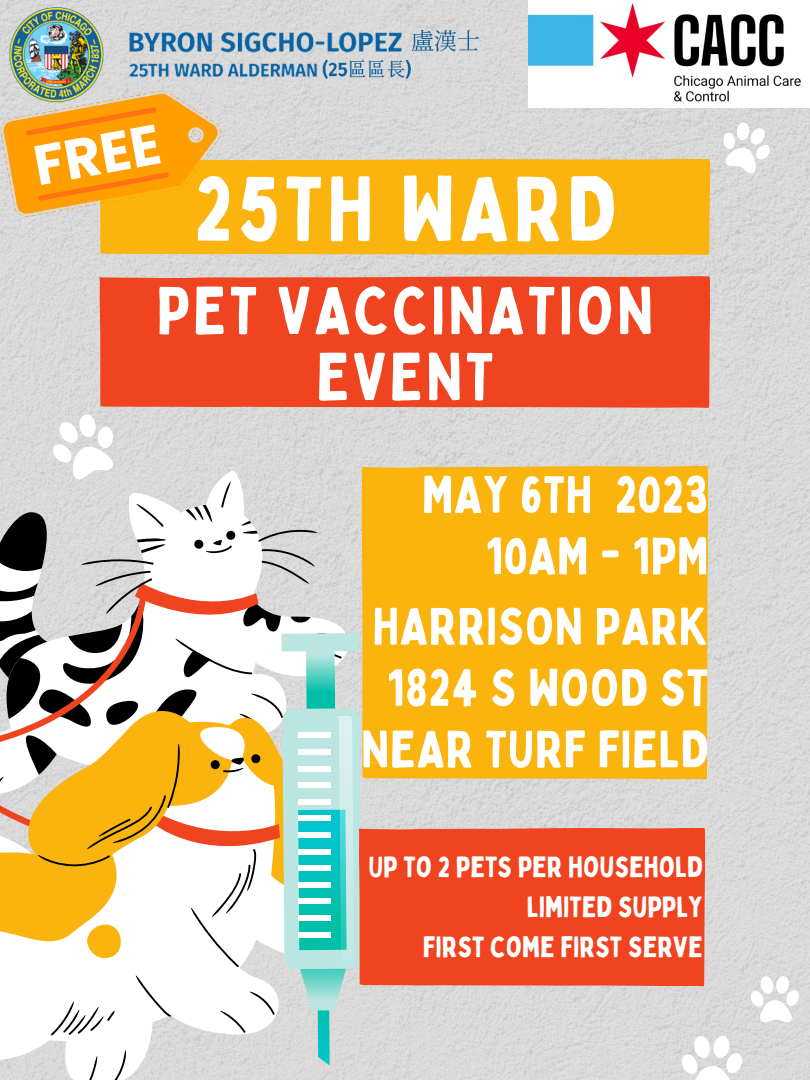
<style>
.page{position:relative;width:810px;height:1080px;background:#fff}
.page>*{position:absolute;margin:0;border:0;box-sizing:border-box;transform-origin:0 0}
.t1{font:90px "Bobby Jones";letter-spacing:.05em;color:#fff}
.t2{font:66.25px/66.1px "Bobby Jones";letter-spacing:.05em;color:#fff;text-align:center}
.t3{font:51.31px/61.4px "Bobby Jones";letter-spacing:.015em;color:#fff;text-align:right}
.t4{font:28.75px/39.9px "Bobby Jones";color:#fff;text-align:right}
</style>
<div class="page">
<img style="left:0;top:0;width:810px;height:1080px">
<svg style="left:1px;top:470px;width:299px;height:10px;fill:#d9d9d9"></svg>
<svg style="left:1px;top:480px;width:345px;height:25px;fill:#dadada"></svg>
<svg style="left:1px;top:505px;width:359px;height:575px"></svg>
<svg style="left:44px;top:408px;width:80px;height:78px"></svg>
<div style="left:100px;top:276px;width:610px;height:132px;background:#f04320"></div>
<svg style="left:714px;top:117px;width:63px;height:61px"></svg>
<div style="left:229px;top:159px;width:481px;height:96px;background:#fab40d"></div>
<svg style="left:750px;top:976px;width:49px;height:47px"></svg>
<svg style="left:680px;top:1036px;width:62px;height:44px"></svg>
<img style="left:0;top:0;width:501px;height:112px">
<img style="left:529px;top:0;width:281px;height:108px">
<svg style="left:135px;top:583px;width:227px;height:482px"></svg>
<svg style="left:0;top:44px;width:229px;height:225px"></svg>
<svg style="left:190px;top:129px;width:12px;height:12px"></svg>
<svg style="left:23px;top:107px;width:149px;height:94px"></svg>
<div style="left:362px;top:466px;width:346px;height:314px;background:#fab40d"></div>
<div style="left:359px;top:828px;width:346px;height:158px;background:#f04320"></div>
<h1 class="t1" style="left:194px;top:152px;width:423px">25TH WARD</h1>
<p class="t2" style="left:157px;top:276px;width:498px">PET VACCINATION<br>EVENT</p>
<p class="t3" style="left:422px;top:463px;width:288px">MAY 6TH 2023<br>10AM - 1PM</p>
<p class="t3" style="left:361px;top:594px;width:349px;text-align:center">HARRISON PARK<br>1824 S WOOD ST<br>NEAR TURF FIELD</p>
<p class="t4" style="left:369px;top:847px;width:336px">UP TO 2 PETS PER HOUSEHOLD<br>LIMITED SUPPLY<br>FIRST COME FIRST SERVE</p>
</div>
